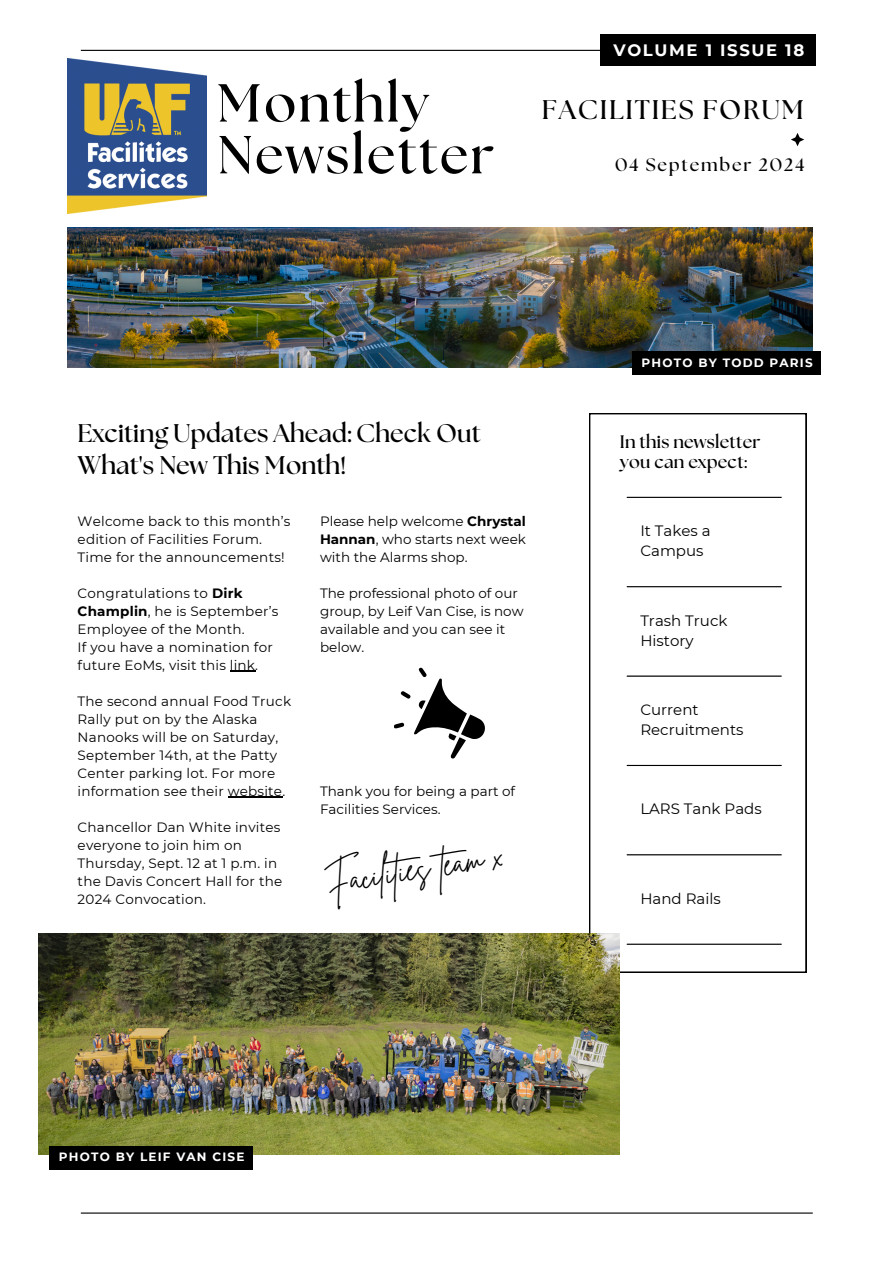
<style>
.page{position:relative;width:894px;height:1264px;background:#fff}
.page>*{position:absolute;margin:0;border:0;box-sizing:border-box;transform-origin:0 0}
.t1{font:700 53.4px/51.8px "The Seasons";letter-spacing:.04em;color:#000}
.t2{font:33.45px "Brittany Signature";color:#000}
.t3{font:700 27px "The Seasons";letter-spacing:.065em;color:#000}
.t4{font:700 25.5px/31.5px "The Seasons";color:#000}
.t5{font:700 18px/20.2px "The Seasons";letter-spacing:.01em;color:#000}
.t6{font:700 18px "The Seasons";letter-spacing:.1em;color:#000}
.t7{font:700 16.5px "Montserrat";letter-spacing:.1em;color:#fff}
.t8{font:15px/20.2px "Montserrat";color:#000}
.t9{font:13.5px/18px "Montserrat";letter-spacing:.015em;color:#000}
.t10{font:700 12px "Montserrat";letter-spacing:.1em;color:#fff}
.s1{font-weight:700}
</style>
<div class="page">
<hr style="left:81px;top:50px;width:731px;height:1px;background:#000">
<hr style="left:81px;top:1212px;width:731px;height:1px;background:#000">
<svg style="left:791px;top:133px;width:13px;height:13px"></svg>
<svg style="left:589px;top:413px;width:217px;height:559px"></svg>
<hr style="left:626px;top:497px;width:155px;height:1px;background:#000">
<hr style="left:626px;top:586px;width:155px;height:1px;background:#000">
<hr style="left:626px;top:675px;width:155px;height:1px;background:#000">
<hr style="left:626px;top:765px;width:155px;height:1px;background:#000">
<hr style="left:626px;top:854px;width:155px;height:1px;background:#000">
<hr style="left:626px;top:943px;width:155px;height:1px;background:#000">
<img style="left:67px;top:59px;width:139px;height:154px">
<svg style="left:230px;top:671px;width:25px;height:1px"></svg>
<hr style="left:228px;top:797px;width:54px;height:1px;background:#000">
<svg style="left:394px;top:667px;width:91px;height:92px"></svg>
<img style="left:67px;top:228px;width:745px;height:139px">
<img style="left:38px;top:933px;width:581px;height:221px">
<div style="left:600px;top:35px;width:215px;height:31px;background:#000"></div>
<div style="left:632px;top:351px;width:188px;height:24px;background:#000"></div>
<div style="left:49px;top:1145px;width:204px;height:24px;background:#000"></div>
<h2 class="t1" style="left:217px;top:80px;width:278px">Monthly<br>Newsletter</h2>
<p class="t7" style="left:613px;top:40px;width:192px">VOLUME 1 ISSUE 18</p>
<h5 class="t3" style="left:541px;top:98px;width:264px">FACILITIES FORUM</h5>
<p class="t6" style="left:615px;top:157px;width:191px">04 September 2024</p>
<p class="t4" style="left:78px;top:419px;width:404px">Exciting Updates Ahead: Check Out<br>What's New This Month!</p>
<p class="t9" style="left:78px;top:512px;width:214px">Welcome back to this month’s edition of Facilities Forum.<br>Time for the announcements!</p>
<p class="t9" style="left:78px;top:584px;width:202px">Congratulations to <span class="s1">Dirk<br>Champlin</span>, he is September’s<br>Employee of the Month.</p>
<p class="t9" style="left:78px;top:638px;width:197px">If you have a nomination for future EoMs, visit this link.</p>
<p class="t9" style="left:78px;top:692px;width:215px">The second annual Food Truck<br>Rally put on by the Alaska<br>Nanooks will be on Saturday,<br>September 14th, at the Patty<br>Center parking lot. For more information see their website.</p>
<p class="t9" style="left:78px;top:818px;width:206px">Chancellor Dan White invites everyone to join him on<br>Thursday, Sept. 12 at 1 p.m. in the Davis Concert Hall for the<br>2024 Convocation.</p>
<p class="t9" style="left:320px;top:512px;width:207px;text-align:justify">Please help welcome <span class="s1">Chrystal Hannan</span>, who starts next week with the Alarms shop.</p>
<p class="t9" style="left:320px;top:584px;width:205px">The professional photo of our group, by Leif Van Cise, is now available and you can see it below.</p>
<p class="t9" style="left:320px;top:782px;width:197px">Thank you for being a part of<br>Facilities Services.</p>
<p class="t2" style="left:321px;top:861px;width:181px;rotate:-9deg">Facilities team x</p>
<p class="t10" style="left:641px;top:355px;width:172px">PHOTO BY TODD PARIS</p>
<p class="t5" style="left:619px;top:432px;width:142px">In this newsletter you can expect:</p>
<h4 class="t8" style="left:640px;top:520px;width:72px">It Takes a<br>Campus</h4>
<p class="t8" style="left:640px;top:610px;width:89px">Trash Truck<br>History</p>
<h1 class="t8" style="left:640px;top:699px;width:105px">Current<br>Recruitments</h1>
<h3 class="t8" style="left:640px;top:799px;width:123px">LARS Tank Pads</h3>
<h5 class="t8" style="left:640px;top:888px;width:82px">Hand Rails</h5>
<p class="t10" style="left:59px;top:1149px;width:187px">PHOTO BY LEIF VAN CISE</p>
</div>
